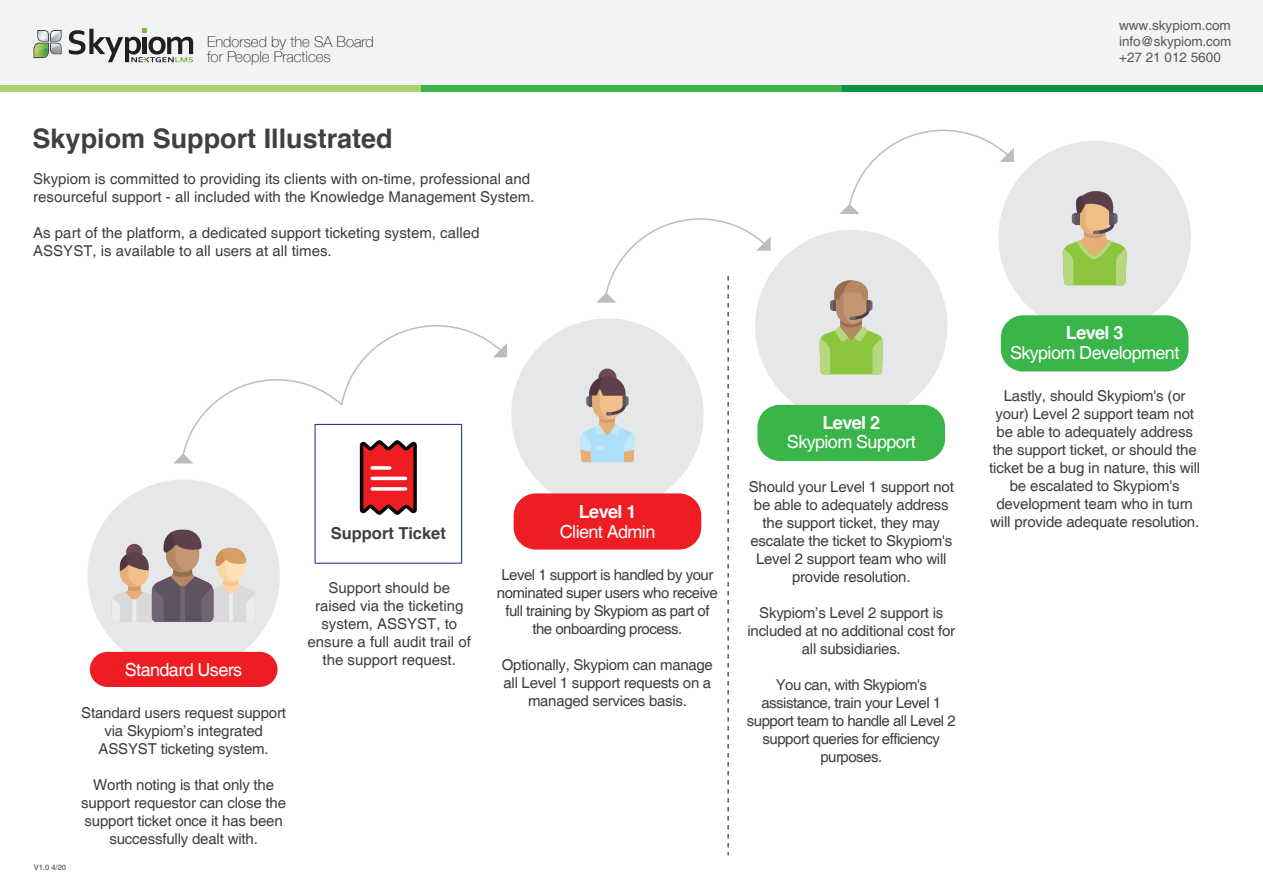
<style>
.page{position:relative;width:1263px;height:893px;background:#fff}
.page>*{position:absolute;margin:0;border:0;box-sizing:border-box;transform-origin:0 0}
.t1{font:700 27px "Helvetica";color:#413f41}
.t2{font:18px "Helvetica";letter-spacing:-.035em;color:#fff}
.t3{font:700 18px "Helvetica";letter-spacing:-.035em;color:#fff}
.t4{font:700 16.5px "Helvetica";color:#413f41}
.t5{font:15px/18px "Helvetica";letter-spacing:-.01em;color:#3e3e3f;text-align:center}
.t6{font:15px/18px "Helvetica";letter-spacing:-.035em;color:#3e3e3f;text-align:center}
.t7{font:100 15px/15px "Helvetica Neue";color:#231f20}
.t8{font:13.5px/16.2px "Helvetica";color:#57585a;text-align:justify}
.t9{font:7.5px "Helvetica";color:#413f41}
</style>
<div class="page">
<div style="left:87px;top:480px;width:193px;height:192px;background:#e6e7e9;border-radius:50%"></div>
<div style="left:0;top:0;width:1263px;height:86px;background:#f2f3f4"></div>
<svg style="left:33px;top:30px;width:29px;height:28px"></svg>
<svg style="left:69px;top:29px;width:124px;height:33px"></svg>
<div style="left:0;top:86px;width:421px;height:6px;background:#a8d46e"></div>
<div style="left:421px;top:86px;width:421px;height:6px;background:#3ab54a"></div>
<div style="left:842px;top:86px;width:421px;height:6px;background:#0d9344"></div>
<svg style="left:112px;top:530px;width:144px;height:92px"></svg>
<div style="left:90px;top:652px;width:187px;height:35px;background:#ee1d23;border-radius:18px"></div>
<div style="left:315px;top:424px;width:147px;height:140px;border:1px solid #283890"></div>
<div style="left:511px;top:318px;width:193px;height:193px;background:#e6e7e9;border-radius:50%"></div>
<div style="left:514px;top:493px;width:187px;height:57px;background:#ee1d23;border-radius:22px"></div>
<div style="left:755px;top:230px;width:192px;height:192px;background:#e6e7e9;border-radius:50%"></div>
<div style="left:757px;top:405px;width:188px;height:56px;background:#3ab54a;border-radius:22px"></div>
<div style="left:998px;top:141px;width:193px;height:192px;background:#e6e7e9;border-radius:50%"></div>
<div style="left:1001px;top:315px;width:187px;height:56px;background:#3ab54a;border-radius:22px"></div>
<svg style="left:819px;top:280px;width:64px;height:94px"></svg>
<svg style="left:1062px;top:191px;width:65px;height:94px"></svg>
<svg style="left:840px;top:130px;width:174px;height:84px"></svg>
<svg style="left:173px;top:325px;width:334px;height:190px"></svg>
<svg style="left:580px;top:218px;width:190px;height:637px"></svg>
<p class="t7" style="left:207px;top:33px;width:168px">Endorsed by the SA Board for People Practices</p>
<h1 class="t1" style="left:33px;top:117px;width:362px">Skypiom Support Illustrated</h1>
<p class="t5" style="left:33px;top:171px;width:503px;text-align:left">Skypiom is committed to providing its clients with on-time, professional and resourceful support - all included with the Knowledge Management System.</p>
<p class="t5" style="left:33px;top:225px;width:448px;text-align:left">As part of the platform, a dedicated support ticketing system, called<br>ASSYST, is available to all users at all times.</p>
<p class="t9" style="left:34px;top:863px;width:34px">V1.0 4/20</p>
<p class="t2" style="left:125px;top:659px;width:119px">Standard Users</p>
<p class="t5" style="left:81px;top:705px;width:206px">Standard users request support via Skypiom’s integrated<br>ASSYST ticketing system.</p>
<p class="t5" style="left:81px;top:777px;width:206px">Worth noting is that only the support requestor can close the support ticket once it has been successfully dealt with.</p>
<p class="t4" style="left:331px;top:520px;width:117px">Support Ticket</p>
<p class="t5" style="left:308px;top:579px;width:165px">Support should be raised via the ticketing system, ASSYST, to ensure a full audit trail of the support request.</p>
<p class="t3" style="left:579px;top:497px;width:59px">Level 1</p>
<p class="t2" style="left:560px;top:521px;width:97px">Client Admin</p>
<p class="t6" style="left:497px;top:566px;width:222px">Level 1 support is handled by your nominated super users who receive full training by Skypiom as part of the onboarding process.</p>
<p class="t5" style="left:502px;top:656px;width:212px">Optionally, Skypiom can manage all Level 1 support requests on a managed services basis.</p>
<p class="t3" style="left:822px;top:408px;width:59px">Level 2</p>
<p class="t2" style="left:787px;top:432px;width:130px">Skypiom Support</p>
<p class="t5" style="left:749px;top:478px;width:207px">Should your Level 1 support not be able to adequately address the support ticket, they may escalate the ticket to Skypiom's<br>Level 2 support team who will provide resolution.</p>
<p class="t5" style="left:747px;top:604px;width:209px">Skypiom’s Level 2 support is included at no additional cost for all subsidiaries.</p>
<p class="t6" style="left:747px;top:676px;width:210px">You can, with Skypiom's assistance, train your Level 1 support team to handle all Level 2 support queries for efficiency purposes.</p>
<p class="t8" style="left:1119px;top:18px;width:114px">www.skypiom.com info@skypiom.com +27 21 012 5600</p>
<p class="t3" style="left:1066px;top:318px;width:59px">Level 3</p>
<p class="t2" style="left:1010px;top:342px;width:171px">Skypiom Development</p>
<p class="t5" style="left:989px;top:387px;width:212px">Lastly, should Skypiom's (or your) Level 2 support team not be able to adequately address the support ticket, or should the ticket be a bug in nature, this will be escalated to Skypiom's development team who in turn will provide adequate resolution.</p>
</div>
